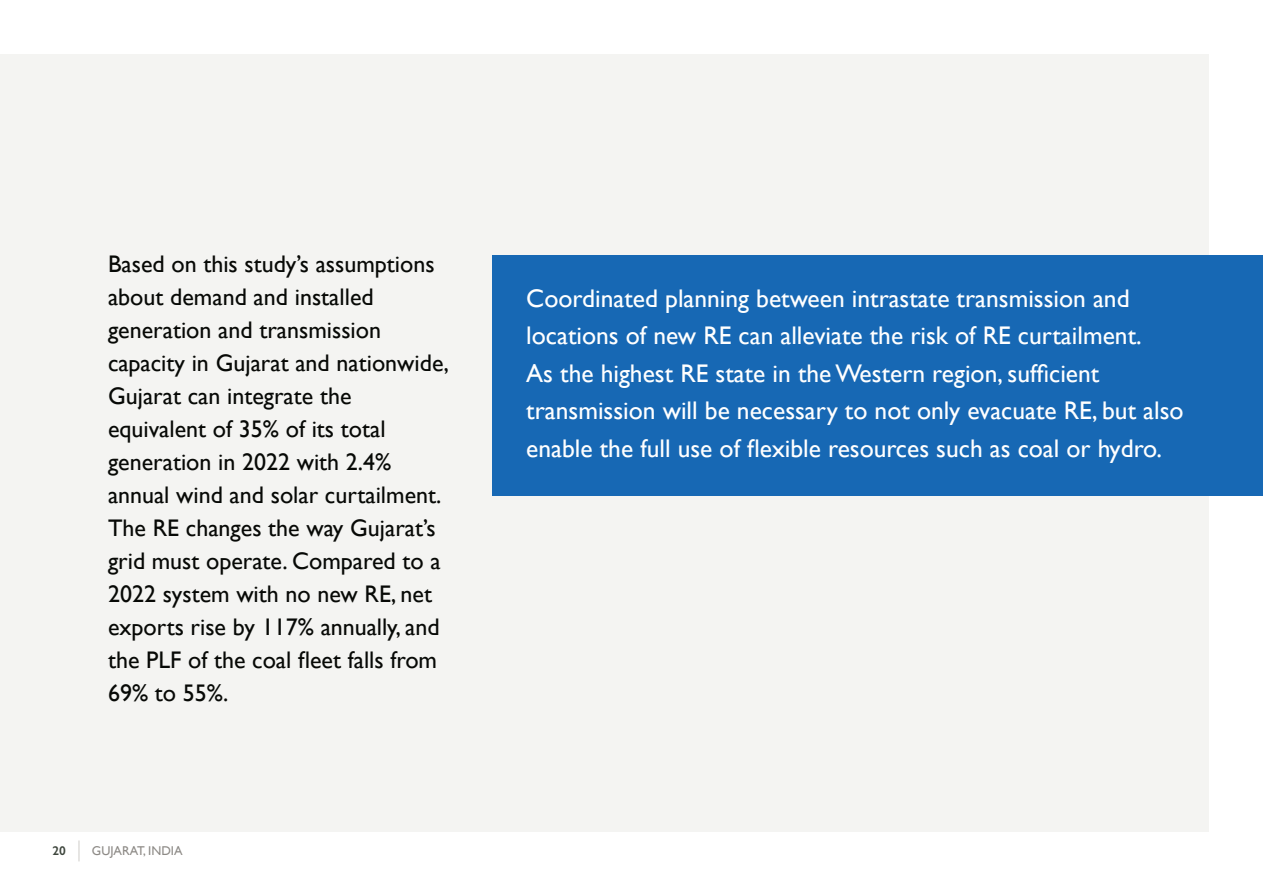
<style>
.page{position:relative;width:1263px;height:893px;background:#fff}
.page>*{position:absolute;margin:0;border:0;box-sizing:border-box;transform-origin:0 0}
.conclusion_callout{font:25.5px/37.5px "Gill Sans";color:#fff}
.conclusion_body{font:24px/33px "Gill Sans";color:#070906}
.t1{font:12.75px "Gill Sans";color:#8d8a86}
.t2{font:600 12.75px "Gill Sans";color:#3e463d}
</style>
<div class="page">
<div style="left:0;top:54px;width:1209px;height:778px;background:#f4f4f2"></div>
<div style="left:492px;top:255px;width:771px;height:240px;background:#1768b4"></div>
<svg style="left:79px;top:840px;width:1px;height:21px"></svg>
<p class="conclusion_body" style="left:108px;top:248px;width:343px">Based on this study’s assumptions about demand and installed generation and transmission capacity in Gujarat and nationwide,<br>Gujarat can integrate the equivalent of 35% of its total generation in 2022 with 2.4% annual wind and solar curtailment.<br>The RE changes the way Gujarat’s grid must operate. Compared to a<br>2022 system with no new RE, net exports rise by 117% annually, and the PLF of the coal fleet falls from<br>69% to 55%.</p>
<p class="t2" style="left:52px;top:843px;width:15px">20</p>
<p class="t1" style="left:92px;top:844px;width:92px">GUJARAT, INDIA</p>
<p class="conclusion_callout" style="left:526px;top:279px;width:659px">Coordinated planning between intrastate transmission and locations of new RE can alleviate the risk of RE curtailment.<br>As the highest RE state in the Western region, sufficient transmission will be necessary to not only evacuate RE, but also enable the full use of flexible resources such as coal or hydro.</p>
</div>
